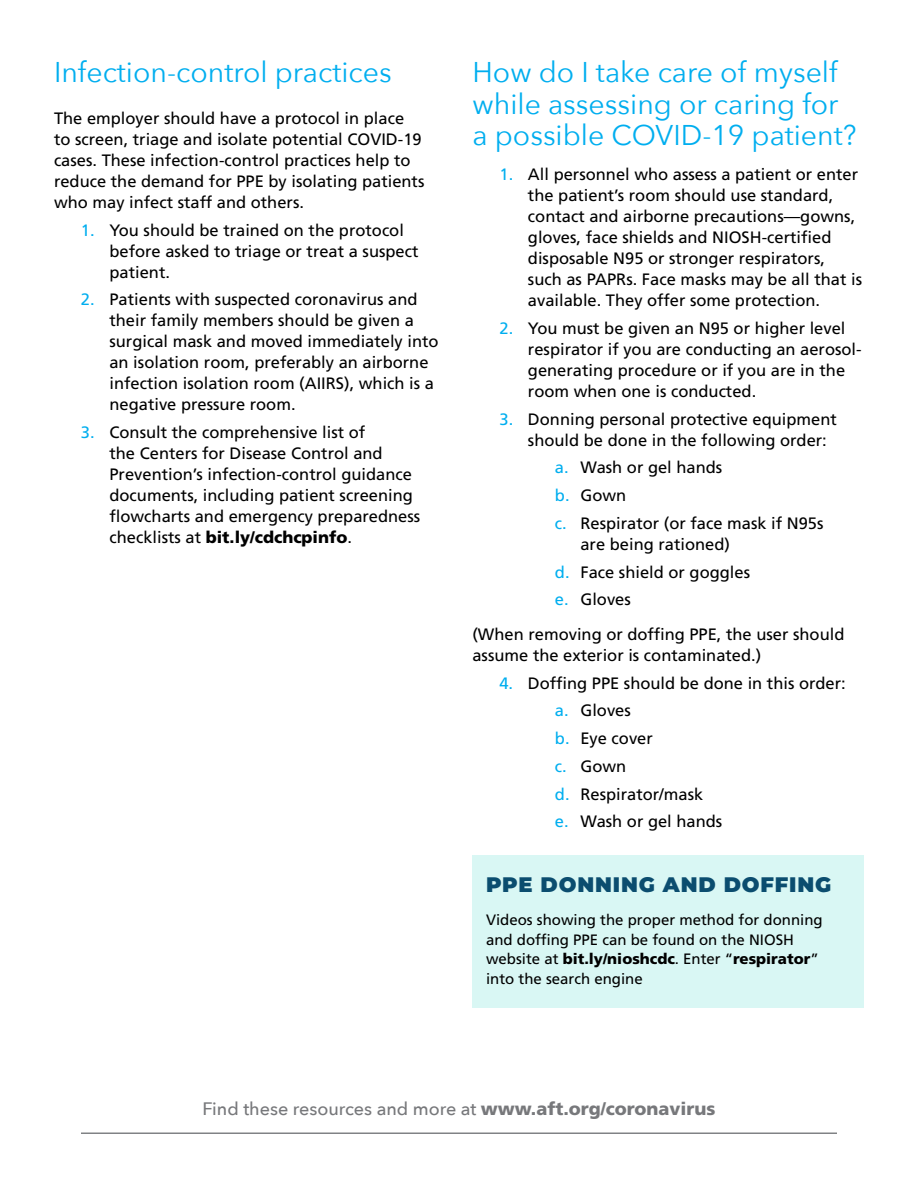
<style>
.page{position:relative;width:918px;height:1188px;background:#fff}
.page>*{position:absolute;margin:0;border:0;box-sizing:border-box;transform-origin:0 0}
.t1{font:28.5px/31.5px "Avenir Next";color:#00aeef}
.t2{font:900 21px "Montserrat";letter-spacing:.04em;color:#0b4d6f}
.t3{font:500 18px "Avenir Next";color:#77787b}
.t4{font:16.5px/21px "Frutiger LT Std";color:#000}
.t5{font:15px/19.5px "Frutiger LT Std";color:#000}
.s1{color:#00aeef}
.s2{font-weight:900}
.s3{font-family:"Frutiger LT Std";font-weight:900}
</style>
<div class="page">
<hr style="left:81px;top:1132px;width:756px;height:2px;background:#808285">
<div style="left:472px;top:855px;width:392px;height:153px;background:#d9f7f4"></div>
<h1 class="t1" style="left:54px;top:56px;width:339px">Infection-control practices</h1>
<p class="t4" style="left:54px;top:108px;width:372px">The employer should have a protocol in place to screen, triage and isolate potential COVID-19 cases. These infection-control practices help to reduce the demand for PPE by isolating patients who may infect staff and others.</p>
<p class="t4" style="left:109px;top:219px;width:311px;text-indent:-28px"><span class="s1">1.</span> You should be trained on the protocol before asked to triage or treat a suspect patient.</p>
<p class="t4" style="left:109px;top:289px;width:331px;text-indent:-28px"><span class="s1">2.</span> Patients with suspected coronavirus and their family members should be given a surgical mask and moved immediately into an isolation room, preferably an airborne infection isolation room (AIIRS), which is a negative pressure room.</p>
<p class="t4" style="left:109px;top:422px;width:312px;text-indent:-28px"><span class="s1">3.</span> Consult the comprehensive list of<br>the Centers for Disease Control and Prevention’s infection-control guidance documents, including patient screening flowcharts and emergency preparedness checklists at <span class="s2">bit.ly/cdchcpinfo</span>.</p>
<h1 class="t1" style="left:472px;top:56px;width:385px">How do I take care of myself while assessing or caring for a possible COVID-19 patient?</h1>
<p class="t4" style="left:528px;top:164px;width:336px;text-indent:-28px"><span class="s1">1.</span> All personnel who assess a patient or enter the patient’s room should use standard, contact and airborne precautions—gowns, gloves, face shields and NIOSH-certified disposable N95 or stronger respirators, such as PAPRs. Face masks may be all that is available. They offer some protection.</p>
<p class="t4" style="left:528px;top:318px;width:335px;text-indent:-28px"><span class="s1">2.</span> You must be given an N95 or higher level respirator if you are conducting an aerosol&shy;generating procedure or if you are in the room when one is conducted.</p>
<p class="t4" style="left:528px;top:408px;width:310px;text-indent:-28px"><span class="s1">3.</span> Donning personal protective equipment should be done in the following order:</p>
<p class="t4" style="left:555px;top:454px;width:270px;line-height:27.8px"><span class="s1">a.</span> Wash or gel hands<br><span class="s1">b.</span> Gown<br><span class="s1">c.</span> Respirator (or face mask if N95s</p>
<p class="t4" style="left:555px;top:530px;width:197px;line-height:27.8px;text-indent:25px">are being rationed)<br><span class="s1">d.</span> Face shield or goggles <span class="s1">e.</span> Gloves</p>
<p class="t4" style="left:472px;top:624px;width:373px">(When removing or doffing PPE, the user should assume the exterior is contaminated.)</p>
<p class="t4" style="left:555px;top:669px;width:292px;line-height:27.8px;text-indent:-55px"><span class="s1">4.</span> Doffing PPE should be done in this order: <span class="s1">a.</span> Gloves<br><span class="s1">b.</span> Eye cover<br><span class="s1">c.</span> Gown<br><span class="s1">d.</span> Respirator/mask<br><span class="s1">e.</span> Wash or gel hands</p>
<p class="t2" style="left:486px;top:869px;width:347px">PPE DONNING AND DOFFING</p>
<p class="t5" style="left:486px;top:910px;width:338px">Videos showing the proper method for donning and doffing PPE can be found on the NIOSH website at <span class="s2">bit.ly/nioshcdc</span>. Enter “<span class="s2">respirator</span>” into the search engine</p>
<p class="t3" style="left:202px;top:1093px;width:515px">Find these resources and more at <span class="s3">www.aft.org/coronavirus</span></p>
</div>
